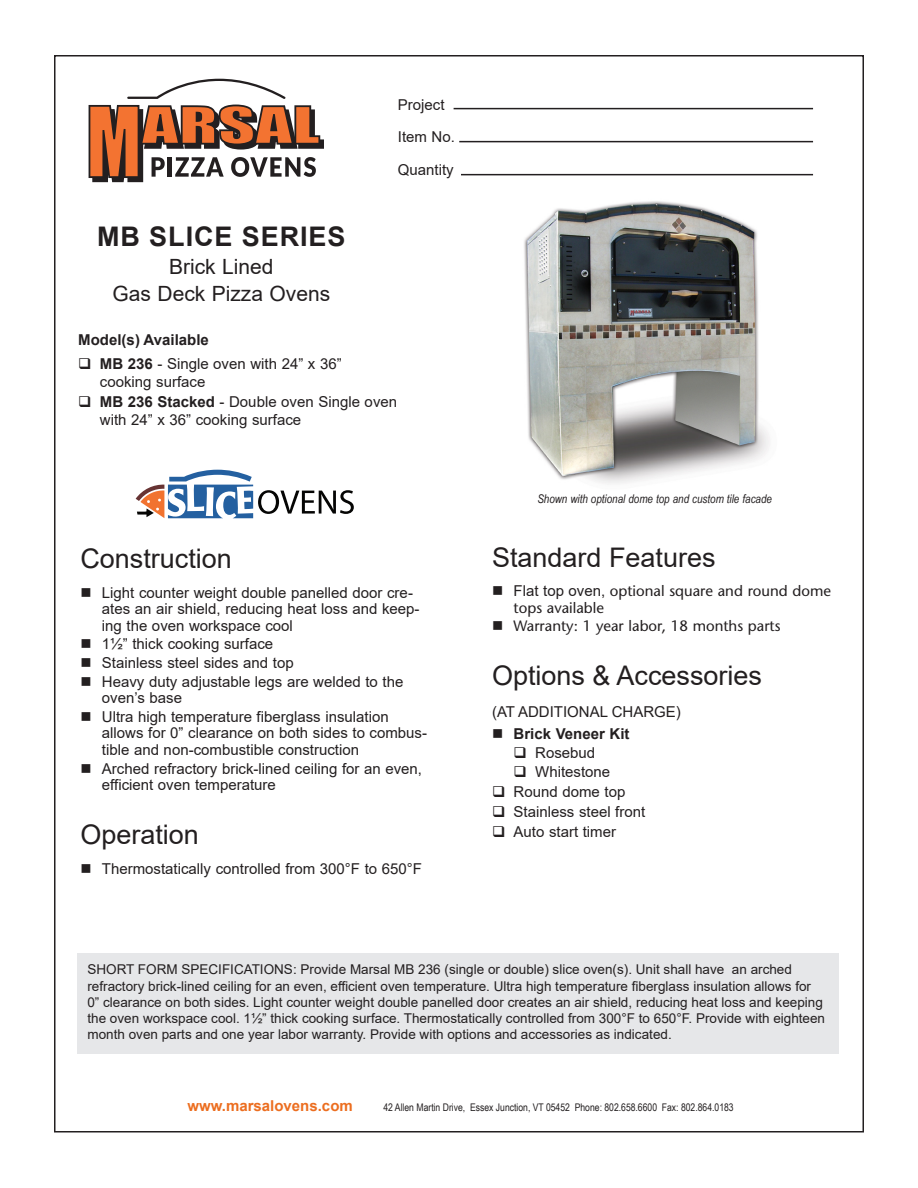
<style>
.page{position:relative;width:918px;height:1188px;background:#fff}
.page>*{position:absolute;margin:0;border:0;box-sizing:border-box;transform-origin:0 0}
.Subhead{font:27px "Arial";color:#231f20}
.Model_Name{font:700 27px "Arial";letter-spacing:.035em;color:#231f20}
.Model_Description{font:21px "Arial";color:#231f20}
.TEXT_-_10_pt_left{font:15px/16.5px "Arial";color:#231f20}
.t1{font:15px/16.5px "Stone Sans";color:#231f20}
.TEXT_-_10_pt_bold{font:700 15px "Arial";color:#231f20}
.t2{font:700 15px "Arial";color:#ec6e20}
.TEXT_-_Short_Form{font:13.5px/16.2px "Arial";color:#231f20}
.TEXT_-_8_pt_italic{font:italic 12px "Arial Narrow";color:#231f20}
.t3{font:10.5px "Arial Narrow";color:#231f20}
.s1{font-weight:700}
.s2{font-family:"Arial"}
</style>
<div class="page">
<svg style="left:127px;top:79px;width:159px;height:20px"></svg>
<svg style="left:89px;top:105px;width:235px;height:77px"></svg>
<hr style="left:454px;top:108px;width:359px;height:1px;background:#231f20">
<hr style="left:459px;top:141px;width:354px;height:1px;background:#231f20">
<hr style="left:461px;top:174px;width:352px;height:1px;background:#231f20">
<div style="left:77px;top:954px;width:762px;height:100px;background:#e6e7e9"></div>
<img style="left:524px;top:201px;width:246px;height:283px">
<svg style="left:136px;top:470px;width:218px;height:48px"></svg>
<p class="Model_Name" style="left:97px;top:218px;width:250px">MB SLICE SERIES</p>
<p class="Model_Description" style="left:169px;top:252px;width:106px">Brick Lined</p>
<p class="Model_Description" style="left:113px;top:279px;width:219px">Gas Deck Pizza Ovens</p>
<p class="TEXT_-_10_pt_left" style="left:398px;top:88px;width:59px;line-height:32.7px">Project<br>Item No.<br>Quantity</p>
<p class="TEXT_-_10_pt_bold" style="left:78px;top:330px;width:132px">Model(s) Available</p>
<p class="TEXT_-_10_pt_left" style="left:100px;top:354px;width:243px;line-height:18px"><span class="s1">MB 236</span> - Single oven with 24” x 36” cooking surface</p>
<p class="TEXT_-_10_pt_left" style="left:100px;top:393px;width:299px;line-height:18px"><span class="s1">MB 236 Stacked</span> - Double oven Single oven with 24” x 36” cooking surface</p>
<p class="Subhead" style="left:80px;top:540px;width:153px">Construction</p>
<p class="TEXT_-_10_pt_left" style="left:102px;top:584px;width:319px">Light counter weight double panelled door cre&shy;ates an air shield, reducing heat loss and keep&shy;ing the oven workspace cool</p>
<p class="TEXT_-_10_pt_left" style="left:102px;top:636px;width:173px">1½” thick cooking surface</p>
<p class="TEXT_-_10_pt_left" style="left:102px;top:654px;width:193px">Stainless steel sides and top</p>
<p class="TEXT_-_10_pt_left" style="left:102px;top:673px;width:303px">Heavy duty adjustable legs are welded to the oven’s base</p>
<p class="TEXT_-_10_pt_left" style="left:102px;top:708px;width:327px">Ultra high temperature fiberglass insulation allows for 0” clearance on both sides to combus&shy;tible and non-combustible construction</p>
<p class="TEXT_-_10_pt_left" style="left:102px;top:760px;width:322px">Arched refractory brick-lined ceiling for an even, efficient oven temperature</p>
<p class="Subhead" style="left:80px;top:816px;width:120px">Operation</p>
<p class="TEXT_-_10_pt_left" style="left:102px;top:860px;width:322px">Thermostatically controlled from 300°F to 650°F</p>
<p class="TEXT_-_8_pt_italic" style="left:537px;top:490px;width:236px">Shown with optional dome top and custom tile facade</p>
<p class="Subhead" style="left:492px;top:539px;width:225px">Standard Features</p>
<p class="t1" style="left:514px;top:583px;width:319px"><span class="s2">Flat top oven,</span> optional square and round dome tops available</p>
<p class="t1" style="left:514px;top:618px;width:269px">Warranty: 1 year labor, 18 months parts</p>
<p class="Subhead" style="left:492px;top:657px;width:272px">Options &amp; Accessories</p>
<p class="TEXT_-_10_pt_left" style="left:492px;top:704px;width:190px">(AT ADDITIONAL CHARGE)</p>
<p class="TEXT_-_10_pt_bold" style="left:514px;top:724px;width:117px">Brick Veneer Kit</p>
<p class="TEXT_-_10_pt_left" style="left:535px;top:744px;width:62px">Rosebud</p>
<p class="TEXT_-_10_pt_left" style="left:535px;top:763px;width:77px">Whitestone</p>
<p class="TEXT_-_10_pt_left" style="left:514px;top:783px;width:113px">Round dome top</p>
<p class="TEXT_-_10_pt_left" style="left:514px;top:803px;width:133px">Stainless steel front</p>
<p class="TEXT_-_10_pt_left" style="left:514px;top:824px;width:104px">Auto start timer</p>
<p class="TEXT_-_Short_Form" style="left:87px;top:962px;width:739px">SHORT FORM SPECIFICATIONS: Provide Marsal MB 236 (single or double) slice oven(s). Unit shall have an arched refractory brick-lined ceiling for an even, efficient oven temperature. Ultra high temperature fiberglass insulation allows for 0” clearance on both sides. Light counter weight double panelled door creates an air shield, reducing heat loss and keeping the oven workspace cool. 1½” thick cooking surface. Thermostatically controlled from 300°F to 650°F. Provide with eighteen month oven parts and one year labor warranty. Provide with options and accessories as indicated.</p>
<p class="t2" style="left:187px;top:1095px;width:167px">www.marsalovens.com</p>
<p class="t3" style="left:383px;top:1099px;width:352px">42 Allen Martin Drive, Essex Junction, VT 05452 Phone: 802.658.6600 Fax: 802.864.0183</p>
</div>
